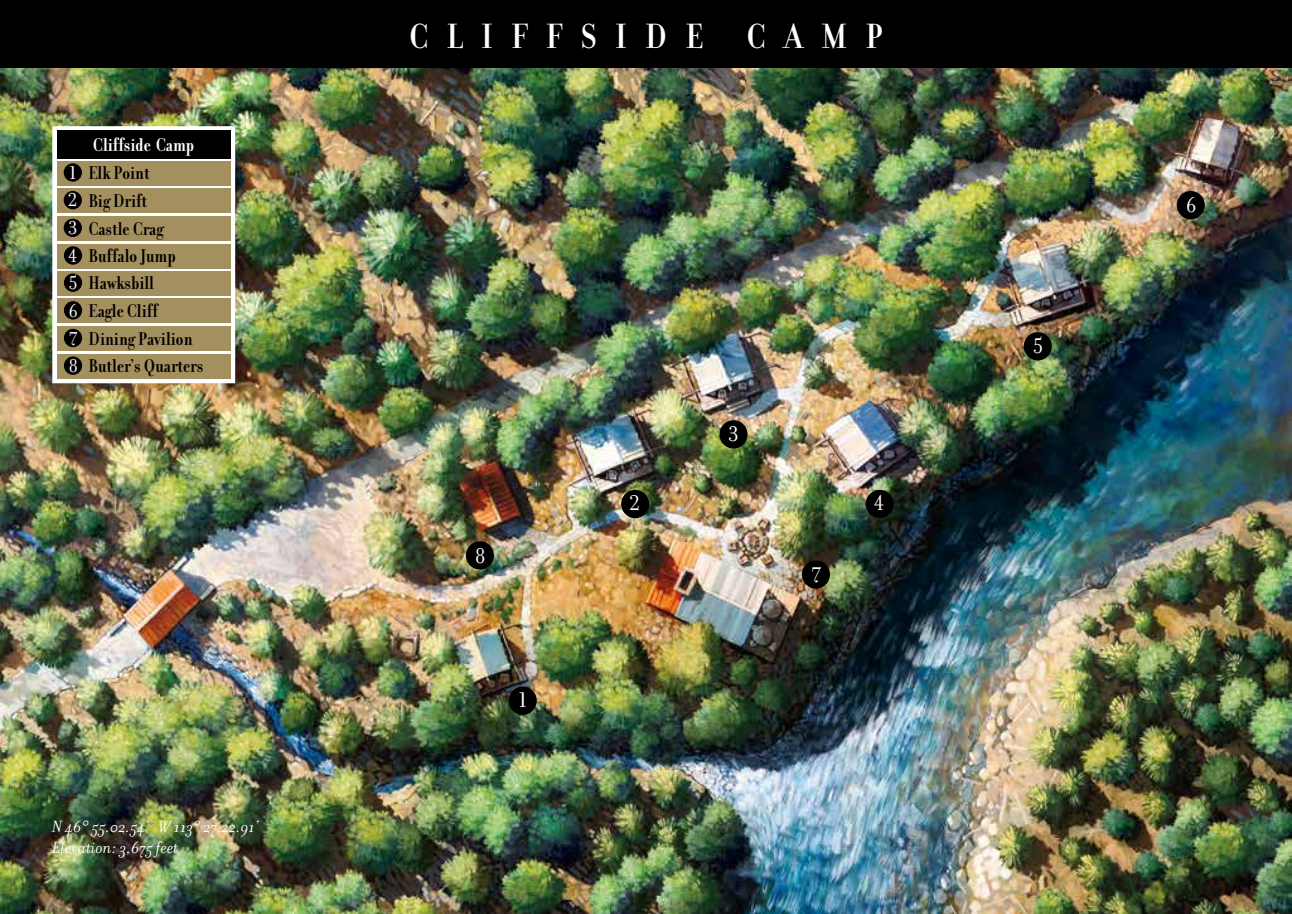
<style>
.page{position:relative;width:1292px;height:914px;background:#fff}
.page>*{position:absolute;margin:0;border:0;box-sizing:border-box;transform-origin:0 0}
.t1{font:700 37.8px "Filosofia Grand";letter-spacing:.5em;color:#fff}
.t2{font:22.93px "Filosofia Fractions";color:#fff;scale:.94 1}
.t3{font:22.93px "Filosofia Fractions";color:#fff}
.t4{font:22.93px "Filosofia Fractions";color:#fff;scale:.92 1}
.t5{font:700 20.12px/27.7px "Filosofia Grand";color:#000}
.t6{font:700 20.12px "Filosofia Grand";color:#fff}
.t7{font:italic 17.5px/21px "Filosofia";color:#fff}
.s1{font-family:"Filosofia Fractions";font-weight:400;color:#fff}
</style>
<div class="page">
<img style="left:0;top:67px;width:1292px;height:847px">
<div style="left:865px;top:490px;width:28px;height:28px;background:#000;border-radius:50%"></div>
<div style="left:1023px;top:332px;width:28px;height:28px;background:#000;border-radius:50%"></div>
<div style="left:1176px;top:191px;width:28px;height:28px;background:#000;border-radius:50%"></div>
<div style="left:802px;top:560px;width:28px;height:28px;background:#000;border-radius:50%"></div>
<div style="left:466px;top:541px;width:28px;height:28px;background:#000;border-radius:50%"></div>
<div style="left:509px;top:686px;width:28px;height:28px;background:#000;border-radius:50%"></div>
<div style="left:621px;top:490px;width:28px;height:28px;background:#000;border-radius:50%"></div>
<div style="left:719px;top:420px;width:28px;height:28px;background:#000;border-radius:50%"></div>
<div style="left:52px;top:126px;width:183px;height:257px;background:#fff;border:8px solid #fff"></div>
<div style="left:57px;top:130px;width:173px;height:28px;background:#000"></div>
<div style="left:57px;top:244px;width:173px;height:24px;background:#a4905f"></div>
<div style="left:64px;top:246px;width:18px;height:19px;background:#000;border-radius:50%"></div>
<div style="left:57px;top:271px;width:173px;height:25px;background:#a4905f"></div>
<div style="left:64px;top:273px;width:18px;height:19px;background:#000;border-radius:50%"></div>
<div style="left:57px;top:326px;width:173px;height:25px;background:#a4905f"></div>
<div style="left:64px;top:329px;width:18px;height:18px;background:#000;border-radius:50%"></div>
<div style="left:57px;top:298px;width:173px;height:25px;background:#a4905f"></div>
<div style="left:64px;top:301px;width:18px;height:18px;background:#000;border-radius:50%"></div>
<div style="left:57px;top:354px;width:173px;height:24px;background:#a4905f"></div>
<div style="left:64px;top:356px;width:18px;height:19px;background:#000;border-radius:50%"></div>
<div style="left:57px;top:161px;width:173px;height:24px;background:#a4905f"></div>
<div style="left:64px;top:163px;width:18px;height:19px;background:#000;border-radius:50%"></div>
<div style="left:57px;top:188px;width:173px;height:25px;background:#a4905f"></div>
<div style="left:64px;top:191px;width:18px;height:18px;background:#000;border-radius:50%"></div>
<div style="left:57px;top:216px;width:173px;height:25px;background:#a4905f"></div>
<div style="left:64px;top:218px;width:18px;height:19px;background:#000;border-radius:50%"></div>
<div style="left:0;top:0;width:1292px;height:67px;background:#000"></div>
<p class="t6" style="left:93px;top:134px;width:103px">Cliffside Camp</p>
<p class="t5" style="left:68px;top:159px;width:97px"><span class="s1">1</span> Elk Point<br><span class="s1">2</span> Big Drift<br><span class="s1">3</span> Castle Crag</p>
<p class="t5" style="left:68px;top:243px;width:109px;line-height:27.1px"><span class="s1">4</span> Buffalo Jump<br><span class="s1">5</span> Hawksbill</p>
<p class="t5" style="left:69px;top:297px;width:91px"><span class="s1">6</span> Eagle Cliff</p>
<p class="t5" style="left:69px;top:352px;width:136px"><span class="s1">8</span> Butler’s Quarters</p>
<p class="t5" style="left:69px;top:325px;width:125px"><span class="s1">7</span> Dining Pavilion</p>
<p class="t7" style="left:52px;top:816px;width:208px">N 46° 55.02.54’ W 113° 27.22.91’<br>Elevation: 3,675 feet</p>
<h1 class="t1" style="left:409px;top:15px;width:475px">CLIFFSIDE CAMP</h1>
<p class="t2" style="left:475px;top:543px;width:12px">8</p>
<p class="t3" style="left:517px;top:687px;width:12px">1</p>
<p class="t3" style="left:629px;top:491px;width:12px">2</p>
<p class="t3" style="left:728px;top:421px;width:12px">3</p>
<p class="t2" style="left:811px;top:562px;width:12px">7</p>
<p class="t4" style="left:873px;top:491px;width:13px">4</p>
<p class="t2" style="left:1033px;top:334px;width:12px">5</p>
<p class="t2" style="left:1186px;top:193px;width:12px">6</p>
</div>
